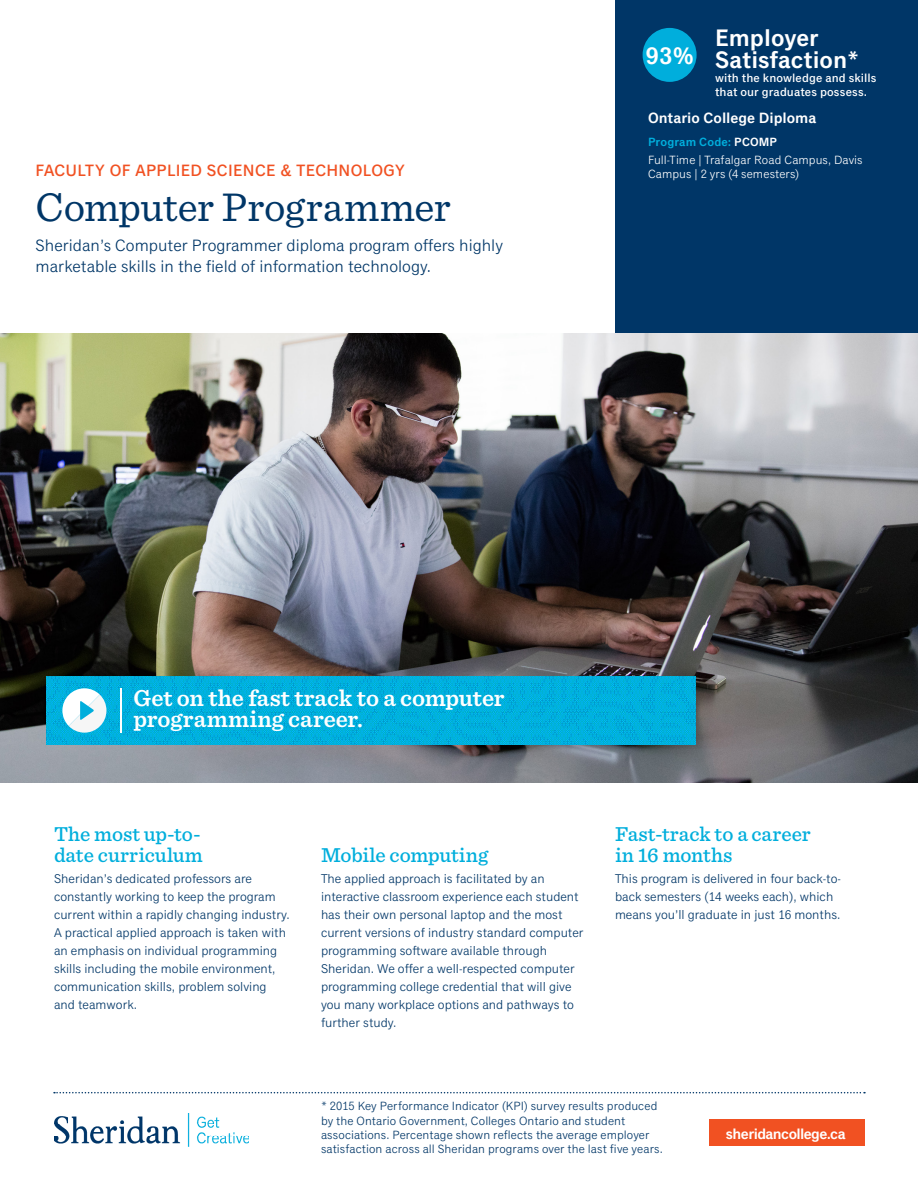
<style>
.page{position:relative;width:918px;height:1188px;background:#fff}
.page>*{position:absolute;margin:0;border:0;box-sizing:border-box;transform-origin:0 0}
.t1{font:42px "Sentinel";letter-spacing:-.01em;color:#003667}
.p_benefit-statement{font:600 24px/21px "Sentinel";color:#fff}
.program_rating_title{font:600 24px/21.6px "Classic Grotesque Pro";color:#fff}
.program_rating{font:600 24px "Classic Grotesque Pro";color:#fff}
.t2{font:500 21px/21px "Sentinel";color:#00aedc}
.p_header-intro{font:16.5px/21px "Classic Grotesque Pro";color:#003667}
.h2_faculty{font:500 16.5px "Classic Grotesque Pro";letter-spacing:.015em;color:#f15122}
.p_meta_credential{font:600 15px "Classic Grotesque Pro";color:#fff}
.p_meta_credential-2{font:600 15px "Classic Grotesque Pro";letter-spacing:-.04em;color:#fff}
.t3{font:12.75px/18px "Classic Grotesque Pro";color:#003667}
.p_admissions{font:12px/14.2px "Classic Grotesque Pro";letter-spacing:.005em;color:#003667}
.p_meta_small{font:12px/14.2px "Classic Grotesque Pro";letter-spacing:.005em;color:#fff}
.program_rating_subti{font:500 12px/14.2px "Classic Grotesque Pro";letter-spacing:.01em;color:#fff}
.p_meta_attributes{font:600 12px "Classic Grotesque Pro";letter-spacing:.01em;color:#00aedc}
.s1{color:#fff}
</style>
<div class="page">
<div style="left:615px;top:0;width:303px;height:365px;background:#003667"></div>
<img style="left:54px;top:1114px;width:195px;height:33px">
<svg style="left:54px;top:1092px;width:811px;height:1px"></svg>
<div style="left:710px;top:1120px;width:155px;height:26px;background:#f15122"></div>
<img style="left:0;top:333px;width:918px;height:450px">
<img style="left:46px;top:676px;width:649px;height:69px">
<hr style="left:120px;top:688px;width:2px;height:45px;background:#fff">
<svg style="left:62px;top:688px;width:44px;height:45px"></svg>
<div style="left:643px;top:28px;width:54px;height:54px;background:#00aedc;border-radius:50%"></div>
<p class="h2_faculty" style="left:36px;top:161px;width:371px">FACULTY OF APPLIED SCIENCE &amp; TECHNOLOGY</p>
<p class="t1" style="left:36px;top:176px;width:417px">Computer Programmer</p>
<p class="p_header-intro" style="left:36px;top:235px;width:469px">Sheridan’s Computer Programmer diploma program offers highly marketable skills in the field of information technology.</p>
<p class="program_rating" style="left:645px;top:42px;width:50px">93%</p>
<p class="program_rating_title" style="left:715px;top:29px;width:146px">Employer<br>Satisfaction*</p>
<p class="program_rating_subti" style="left:715px;top:71px;width:163px">with the knowledge and skills that our graduates possess.</p>
<p class="p_meta_credential" style="left:648px;top:109px;width:170px">Ontario College Diploma</p>
<p class="p_meta_attributes" style="left:648px;top:135px;width:131px">Program Code: <span class="s1">PCOMP</span></p>
<p class="p_meta_small" style="left:648px;top:153px;width:216px">Full-Time | Trafalgar Road Campus, Davis<br>Campus | 2 yrs (4 semesters)</p>
<p class="p_benefit-statement" style="left:134px;top:687px;width:373px">Get on the fast track to a computer programming career.</p>
<p class="t2" style="left:54px;top:822px;width:150px">The most up-to&shy;date curriculum</p>
<p class="t3" style="left:54px;top:870px;width:237px">Sheridan’s dedicated professors are constantly working to keep the program current within a rapidly changing industry.<br>A practical applied approach is taken with an emphasis on individual programming skills including the mobile environment, communication skills, problem solving and teamwork.</p>
<p class="t2" style="left:321px;top:843px;width:169px">Mobile computing</p>
<p class="t3" style="left:321px;top:870px;width:264px">The applied approach is facilitated by an interactive classroom experience each student has their own personal laptop and the most current versions of industry standard computer programming software available through Sheridan. We offer a well-respected computer programming college credential that will give you many workplace options and pathways to further study.</p>
<p class="t2" style="left:615px;top:822px;width:197px">Fast-track to a career in 16 months</p>
<p class="t3" style="left:615px;top:870px;width:228px">This program is delivered in four back-to&shy;back semesters (14 weeks each), which means you’ll graduate in just 16 months.</p>
<p class="p_admissions" style="left:321px;top:1100px;width:343px">* 2015 Key Performance Indicator (KPI) survey results produced by the Ontario Government, Colleges Ontario and student associations. Percentage shown reflects the average employer satisfaction across all Sheridan programs over the last five years.</p>
<p class="p_meta_credential-2" style="left:726px;top:1125px;width:121px">sheridancollege.ca</p>
</div>
